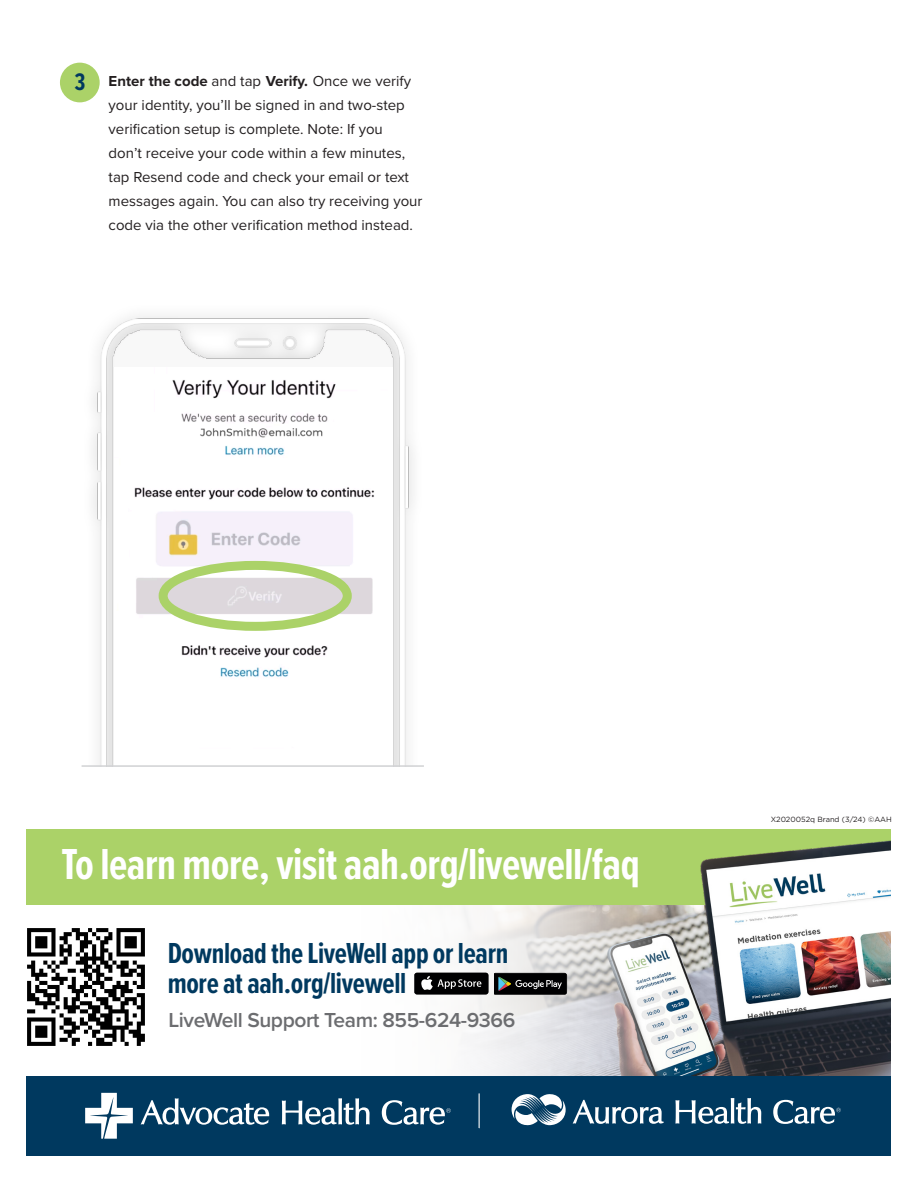
<style>
.page{position:relative;width:918px;height:1188px;background:#fff}
.page>*{position:absolute;margin:0;border:0;box-sizing:border-box;transform-origin:0 0}
.t1{font:700 45px "Proxima Nova Ex Cn";letter-spacing:-.01em;color:#fff}
.t2{font:700 30px "Proxima Nova Ex Cn";letter-spacing:-.01em;color:#00395f}
.t3{font:700 24.9px "Proxima Nova Ex Cn";color:#00395f}
.t4{font:600 21px "Proxima Nova";letter-spacing:-.02em;color:#6c6d70}
.t5{font:15px/24px "Proxima Nova";color:#231f20}
.t6{font:7.5px "Gotham";color:#231f20}
.s1{font-weight:700}
</style>
<div class="page">
<div style="left:60px;top:63px;width:40px;height:39px;background:#abd268;border-radius:50%"></div>
<img style="left:81px;top:316px;width:332px;height:451px">
<img style="left:113px;top:368px;width:279px;height:397px">
<hr style="left:82px;top:765px;width:342px;height:2px;background:#d1d2d4">
<div style="left:159px;top:561px;width:193px;height:70px;border:9px solid #abd268;border-radius:50%"></div>
<img style="left:674px;top:905px;width:217px;height:171px">
<svg style="left:415px;top:905px;width:259px;height:171px"></svg>
<div style="left:26px;top:829px;width:865px;height:76px;background:#abd268"></div>
<img style="left:27px;top:928px;width:118px;height:118px">
<div style="left:26px;top:1076px;width:865px;height:80px;background:#00395f"></div>
<hr style="left:479px;top:1093px;width:1px;height:35px;background:#fff">
<svg style="left:512px;top:1094px;width:54px;height:32px"></svg>
<svg style="left:573px;top:1100px;width:91px;height:24px"></svg>
<svg style="left:675px;top:1098px;width:86px;height:26px"></svg>
<svg style="left:773px;top:1100px;width:68px;height:24px"></svg>
<svg style="left:141px;top:1098px;width:128px;height:27px"></svg>
<svg style="left:282px;top:1098px;width:88px;height:27px"></svg>
<svg style="left:382px;top:1100px;width:69px;height:25px"></svg>
<svg style="left:85px;top:1093px;width:48px;height:46px"></svg>
<img style="left:696px;top:840px;width:195px;height:189px">
<svg style="left:414px;top:973px;width:74px;height:21px;background:#252525"></svg>
<svg style="left:494px;top:973px;width:73px;height:22px;background:#1f2121"></svg>
<p class="t3" style="left:74px;top:63px;width:12px">3</p>
<p class="t5" style="left:109px;top:68px;width:315px"><span class="s1">Enter the code</span> and tap <span class="s1">Verify.</span> Once we verify your identity, you’ll be signed in and two-step verification setup is complete. Note: If you<br>don’t receive your code within a few minutes, tap Resend code and check your email or text messages again. You can also try receiving your code via the other verification method instead.</p>
<p class="t1" style="left:62px;top:831px;width:580px">To learn more, visit aah.org/livewell/faq</p>
<p class="t2" style="left:168px;top:932px;width:342px">Download the LiveWell app or learn</p>
<p class="t2" style="left:168px;top:962px;width:240px">more at aah.org/livewell</p>
<p class="t4" style="left:168px;top:1004px;width:348px">LiveWell Support Team: 855-624-9366</p>
<p class="t6" style="left:771px;top:815px;width:123px">X2020052q Brand (3/24) ©AAH</p>
</div>
